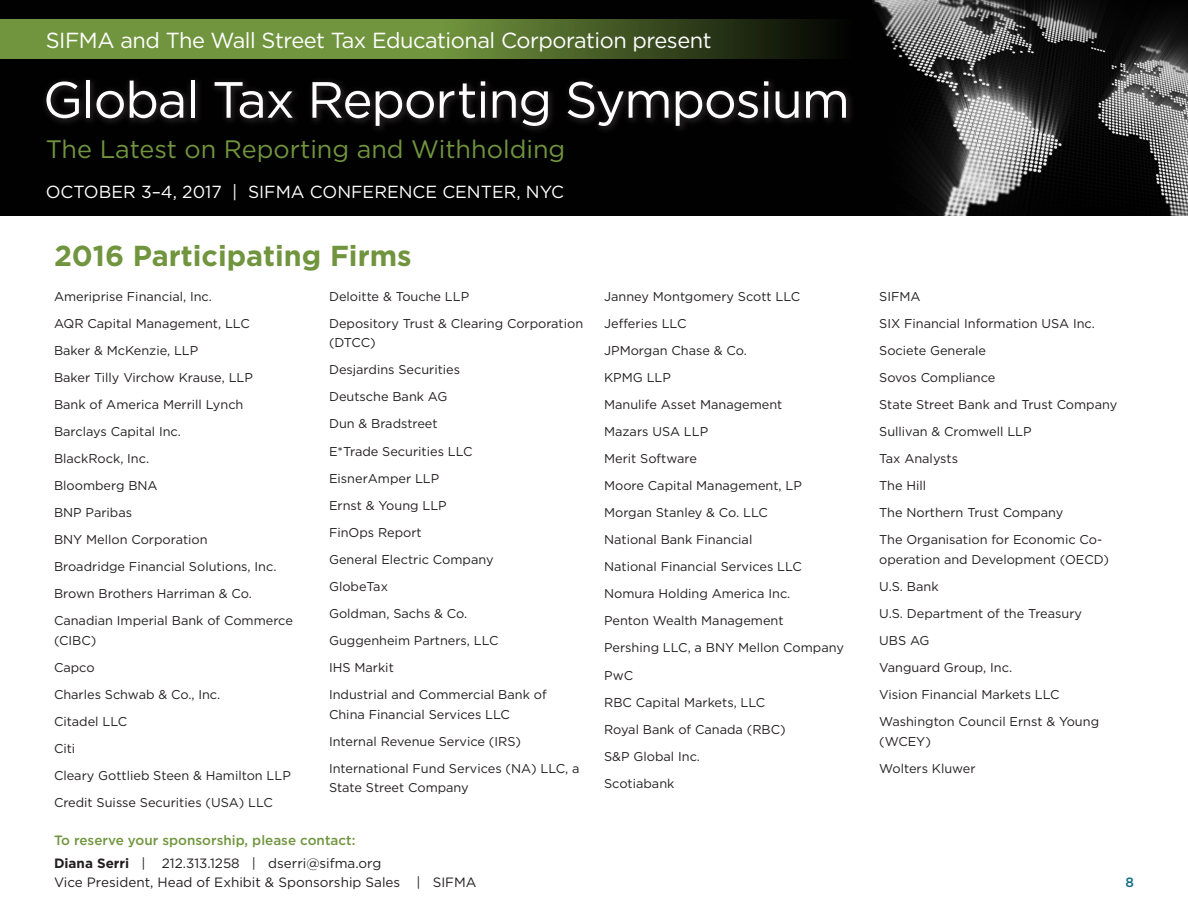
<style>
.page{position:relative;width:1188px;height:918px;background:#fff}
.page>*{position:absolute;margin:0;border:0;box-sizing:border-box;transform-origin:0 0}
.t1{font:50.85px "Gotham";letter-spacing:-.025em;color:#fff}
._2012_attendees{font:700 28.8px "Gotham";color:#71953e}
.t2{font:25.2px "Gotham";color:#71953e}
.t3{font:21.75px "Gotham";letter-spacing:-.02em;color:#fff}
.t4{font:17.55px "Gotham";color:#fff}
.t5{font:500 13.5px/23px "Gotham";color:#71953e}
.t6{font:13.5px "Gotham";color:#231f20}
.t7{font:500 13.5px "Gotham";color:#116c85}
._2012_attendees-2{font:12.75px/19.5px "Gotham";color:#231f20}
.s1{font-weight:700;color:#231f20}
.s2{font-weight:400;color:#231f20}
</style>
<div class="page">
<div style="left:0;top:0;width:1188px;height:216px;background:#010101"></div>
<img style="left:873px;top:0;width:315px;height:216px">
<svg style="left:45px;top:80px;width:806px;height:51px"></svg>
<svg style="left:0;top:20px;width:829px;height:39px;background:#587430"></svg>
<h3 class="t3" style="left:46px;top:26px;width:667px">SIFMA and The Wall Street Tax Educational Corporation present</h3>
<h1 class="t1" style="left:43px;top:67px;width:809px">Global Tax Reporting Symposium</h1>
<h3 class="t2" style="left:46px;top:133px;width:521px">The Latest on Reporting and Withholding</h3>
<h3 class="t4" style="left:46px;top:180px;width:520px">OCTOBER 3–4, 2017 | SIFMA CONFERENCE CENTER, NYC</h3>
<p class="_2012_attendees" style="left:54px;top:237px;width:359px">2016 Participating Firms</p>
<p class="_2012_attendees-2" style="left:54px;top:286px;width:160px">Ameriprise Financial, Inc.</p>
<p class="_2012_attendees-2" style="left:54px;top:313px;width:197px">AQR Capital Management, LLC</p>
<p class="_2012_attendees-2" style="left:54px;top:340px;width:146px">Baker &amp; McKenzie, LLP</p>
<p class="_2012_attendees-2" style="left:54px;top:367px;width:201px">Baker Tilly Virchow Krause, LLP</p>
<p class="_2012_attendees-2" style="left:54px;top:394px;width:191px">Bank of America Merrill Lynch</p>
<p class="_2012_attendees-2" style="left:54px;top:421px;width:128px">Barclays Capital Inc.</p>
<p class="_2012_attendees-2" style="left:54px;top:449px;width:97px">BlackRock, Inc.</p>
<p class="_2012_attendees-2" style="left:54px;top:476px;width:105px">Bloomberg BNA</p>
<p class="_2012_attendees-2" style="left:54px;top:503px;width:80px">BNP Paribas</p>
<p class="_2012_attendees-2" style="left:54px;top:530px;width:155px">BNY Mellon Corporation</p>
<p class="_2012_attendees-2" style="left:54px;top:557px;width:224px">Broadridge Financial Solutions, Inc.</p>
<p class="_2012_attendees-2" style="left:54px;top:584px;width:199px">Brown Brothers Harriman &amp; Co.</p>
<p class="_2012_attendees-2" style="left:54px;top:611px;width:240px">Canadian Imperial Bank of Commerce (CIBC)</p>
<p class="_2012_attendees-2" style="left:54px;top:657px;width:42px">Capco</p>
<p class="_2012_attendees-2" style="left:54px;top:685px;width:168px">Charles Schwab &amp; Co., Inc.</p>
<p class="_2012_attendees-2" style="left:54px;top:712px;width:75px">Citadel LLC</p>
<p class="_2012_attendees-2" style="left:54px;top:739px;width:23px">Citi</p>
<p class="_2012_attendees-2" style="left:54px;top:766px;width:238px">Cleary Gottlieb Steen &amp; Hamilton LLP</p>
<p class="_2012_attendees-2" style="left:54px;top:793px;width:220px">Credit Suisse Securities (USA) LLC</p>
<p class="_2012_attendees-2" style="left:329px;top:286px;width:142px">Deloitte &amp; Touche LLP</p>
<p class="_2012_attendees-2" style="left:329px;top:313px;width:256px">Depository Trust &amp; Clearing Corporation (DTCC)</p>
<p class="_2012_attendees-2" style="left:329px;top:360px;width:133px">Desjardins Securities</p>
<p class="_2012_attendees-2" style="left:329px;top:387px;width:120px">Deutsche Bank AG</p>
<p class="_2012_attendees-2" style="left:329px;top:414px;width:110px">Dun &amp; Bradstreet</p>
<p class="_2012_attendees-2" style="left:329px;top:441px;width:145px">E*Trade Securities LLC</p>
<p class="_2012_attendees-2" style="left:329px;top:468px;width:112px">EisnerAmper LLP</p>
<p class="_2012_attendees-2" style="left:329px;top:495px;width:119px">Ernst &amp; Young LLP</p>
<p class="_2012_attendees-2" style="left:329px;top:522px;width:94px">FinOps Report</p>
<p class="_2012_attendees-2" style="left:329px;top:549px;width:166px">General Electric Company</p>
<p class="_2012_attendees-2" style="left:329px;top:576px;width:60px">GlobeTax</p>
<p class="_2012_attendees-2" style="left:329px;top:603px;width:140px">Goldman, Sachs &amp; Co.</p>
<p class="_2012_attendees-2" style="left:329px;top:630px;width:171px">Guggenheim Partners, LLC</p>
<p class="_2012_attendees-2" style="left:329px;top:657px;width:66px">IHS Markit</p>
<p class="_2012_attendees-2" style="left:329px;top:685px;width:219px">Industrial and Commercial Bank of<br>China Financial Services LLC</p>
<p class="_2012_attendees-2" style="left:329px;top:731px;width:194px">Internal Revenue Service (IRS)</p>
<p class="_2012_attendees-2" style="left:329px;top:758px;width:252px">International Fund Services (NA) LLC, a<br>State Street Company</p>
<p class="t5" style="left:54px;top:828px;width:329px">To reserve your sponsorship, please contact:<br><span class="s1">Diana Serri</span> <span class="s2">| 212.313.1258 | dserri@sifma.org</span></p>
<p class="t6" style="left:54px;top:874px;width:424px">Vice President, Head of Exhibit &amp; Sponsorship Sales | SIFMA</p>
<p class="_2012_attendees-2" style="left:604px;top:286px;width:198px">Janney Montgomery Scott LLC</p>
<p class="_2012_attendees-2" style="left:604px;top:313px;width:84px">Jefferies LLC</p>
<p class="_2012_attendees-2" style="left:604px;top:340px;width:144px">JPMorgan Chase &amp; Co.</p>
<p class="_2012_attendees-2" style="left:604px;top:367px;width:68px">KPMG LLP</p>
<p class="_2012_attendees-2" style="left:604px;top:394px;width:180px">Manulife Asset Management</p>
<p class="_2012_attendees-2" style="left:604px;top:421px;width:106px">Mazars USA LLP</p>
<p class="_2012_attendees-2" style="left:604px;top:449px;width:94px">Merit Software</p>
<p class="_2012_attendees-2" style="left:604px;top:476px;width:199px">Moore Capital Management, LP</p>
<p class="_2012_attendees-2" style="left:604px;top:503px;width:165px">Morgan Stanley &amp; Co. LLC</p>
<p class="_2012_attendees-2" style="left:604px;top:530px;width:150px">National Bank Financial</p>
<p class="_2012_attendees-2" style="left:604px;top:557px;width:199px">National Financial Services LLC</p>
<p class="_2012_attendees-2" style="left:604px;top:584px;width:188px">Nomura Holding America Inc.</p>
<p class="_2012_attendees-2" style="left:604px;top:611px;width:181px">Penton Wealth Management</p>
<p class="_2012_attendees-2" style="left:604px;top:638px;width:241px">Pershing LLC, a BNY Mellon Company</p>
<p class="_2012_attendees-2" style="left:604px;top:665px;width:31px">PwC</p>
<p class="_2012_attendees-2" style="left:604px;top:692px;width:163px">RBC Capital Markets, LLC</p>
<p class="_2012_attendees-2" style="left:604px;top:719px;width:183px">Royal Bank of Canada (RBC)</p>
<p class="_2012_attendees-2" style="left:604px;top:746px;width:97px">S&amp;P Global Inc.</p>
<p class="_2012_attendees-2" style="left:604px;top:773px;width:72px">Scotiabank</p>
<p class="_2012_attendees-2" style="left:879px;top:286px;width:43px">SIFMA</p>
<p class="_2012_attendees-2" style="left:879px;top:313px;width:217px">SIX Financial Information USA Inc.</p>
<p class="_2012_attendees-2" style="left:879px;top:340px;width:108px">Societe Generale</p>
<p class="_2012_attendees-2" style="left:879px;top:367px;width:118px">Sovos Compliance</p>
<p class="_2012_attendees-2" style="left:879px;top:394px;width:240px">State Street Bank and Trust Company</p>
<p class="_2012_attendees-2" style="left:879px;top:421px;width:154px">Sullivan &amp; Cromwell LLP</p>
<p class="_2012_attendees-2" style="left:879px;top:449px;width:80px">Tax Analysts</p>
<p class="_2012_attendees-2" style="left:879px;top:476px;width:49px">The Hill</p>
<p class="_2012_attendees-2" style="left:879px;top:503px;width:186px">The Northern Trust Company</p>
<p class="_2012_attendees-2" style="left:879px;top:530px;width:231px">The Organisation for Economic Co&shy;operation and Development (OECD)</p>
<p class="_2012_attendees-2" style="left:879px;top:576px;width:61px">U.S. Bank</p>
<p class="_2012_attendees-2" style="left:879px;top:603px;width:204px">U.S. Department of the Treasury</p>
<p class="_2012_attendees-2" style="left:879px;top:630px;width:52px">UBS AG</p>
<p class="_2012_attendees-2" style="left:879px;top:657px;width:135px">Vanguard Group, Inc.</p>
<p class="_2012_attendees-2" style="left:879px;top:685px;width:182px">Vision Financial Markets LLC</p>
<p class="_2012_attendees-2" style="left:879px;top:712px;width:221px">Washington Council Ernst &amp; Young (WCEY)</p>
<p class="_2012_attendees-2" style="left:879px;top:758px;width:98px">Wolters Kluwer</p>
<p class="t7" style="left:1125px;top:874px;width:10px">8</p>
</div>
